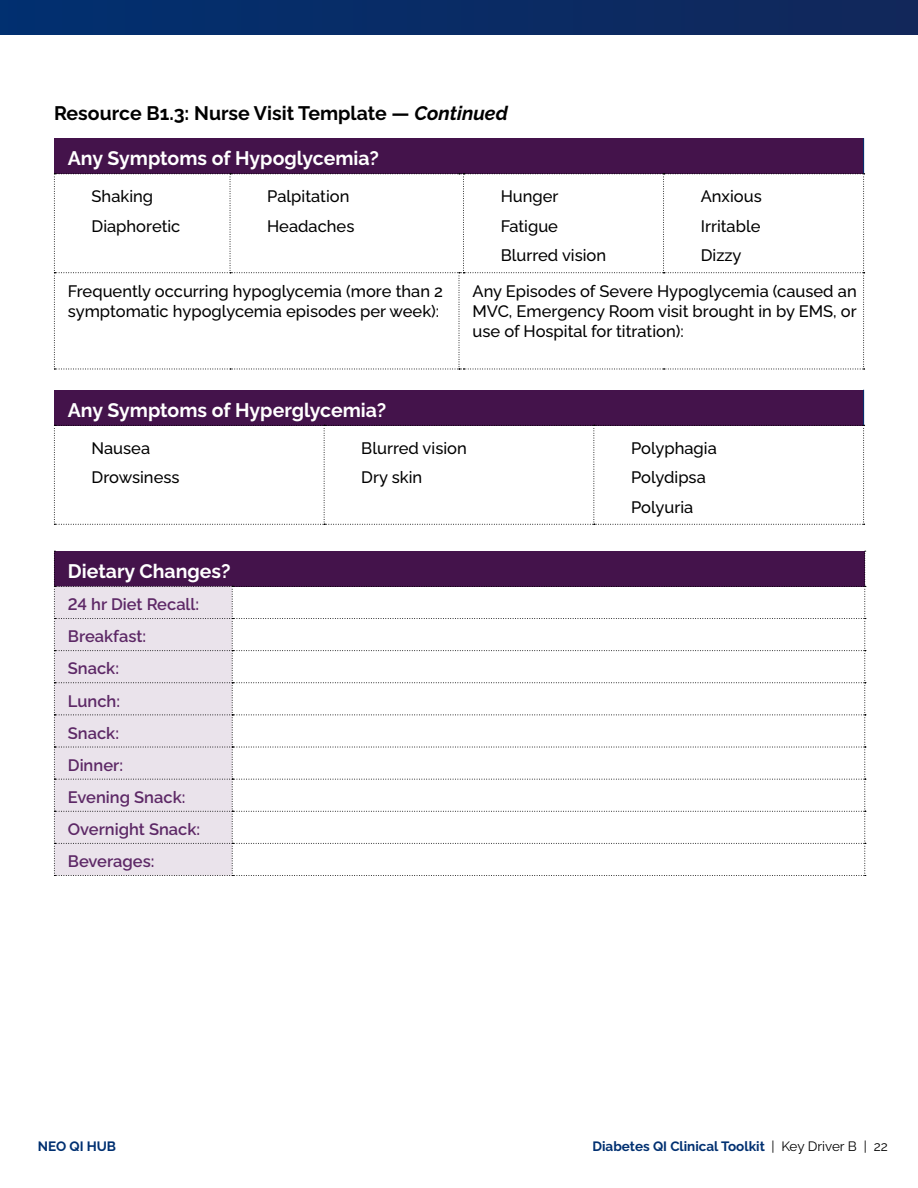
<style>
.page{position:relative;width:918px;height:1188px;background:#fff}
.page>*{position:absolute;margin:0;border:0;box-sizing:border-box;transform-origin:0 0}
.t1{font:700 19.5px "Raleway";color:#fff}
.t2{font:700 19.5px "Raleway";color:#000}
.t3{font:500 16.5px/29.5px "Raleway";color:#000}
.t4{font:600 16.5px/32.1px "Raleway";color:#5d2866}
.t5{font:700 13.5px "Raleway";color:#003071}
.s1{font-style:italic}
.s2{font-weight:400;color:#000}
</style>
<div class="page">
<div style="left:0;top:0;width:918px;height:35px;background:#092c65"></div>
<svg style="left:54px;top:551px;width:812px;height:325px"></svg>
<div style="left:54px;top:138px;width:810px;height:36px;background:#44134b"></div>
<hr style="left:863px;top:138px;width:1px;height:35px;background:#003071">
<svg style="left:54px;top:173px;width:811px;height:197px"></svg>
<div style="left:54px;top:390px;width:810px;height:35px;background:#44134b"></div>
<hr style="left:863px;top:390px;width:1px;height:35px;background:#003071">
<svg style="left:54px;top:425px;width:811px;height:100px"></svg>
<p class="t2" style="left:54px;top:98px;width:455px">Resource B1.3: Nurse Visit Template — <span class="s1">Continued</span></p>
<p class="t1" style="left:68px;top:143px;width:313px">Any Symptoms of Hypoglycemia?</p>
<p class="t3" style="left:92px;top:180px;width:90px">Shaking<br>Diaphoretic</p>
<p class="t3" style="left:267px;top:180px;width:89px">Palpitation<br>Headaches</p>
<p class="t3" style="left:501px;top:180px;width:107px">Hunger<br>Fatigue<br>Blurred vision</p>
<p class="t3" style="left:701px;top:180px;width:63px;text-align:justify">Anxious Irritable Dizzy</p>
<p class="t3" style="left:68px;top:280px;width:377px;line-height:19.8px">Frequently occurring hypoglycemia (more than 2 symptomatic hypoglycemia episodes per week):</p>
<p class="t3" style="left:472px;top:280px;width:386px;line-height:19.8px;text-align:justify">Any Episodes of Severe Hypoglycemia (caused an MVC, Emergency Room visit brought in by EMS, or use of Hospital for titration):</p>
<p class="t1" style="left:68px;top:395px;width:320px">Any Symptoms of Hyperglycemia?</p>
<p class="t3" style="left:92px;top:432px;width:89px">Nausea<br>Drowsiness</p>
<p class="t3" style="left:361px;top:432px;width:107px">Blurred vision<br>Dry skin</p>
<p class="t3" style="left:631px;top:432px;width:87px">Polyphagia<br>Polydipsa<br>Polyuria</p>
<p class="t1" style="left:68px;top:556px;width:164px">Dietary Changes?</p>
<p class="t4" style="left:68px;top:587px;width:134px">24 hr Diet Recall:<br>Breakfast:<br>Snack:<br>Lunch:<br>Snack:<br>Dinner:<br>Evening Snack:<br>Overnight Snack:<br>Beverages:</p>
<p class="t5" style="left:38px;top:1136px;width:80px">NEO QI HUB</p>
<p class="t5" style="left:593px;top:1136px;width:297px">Diabetes QI Clinical Toolkit <span class="s2">| Key Driver B | 22</span></p>
</div>
